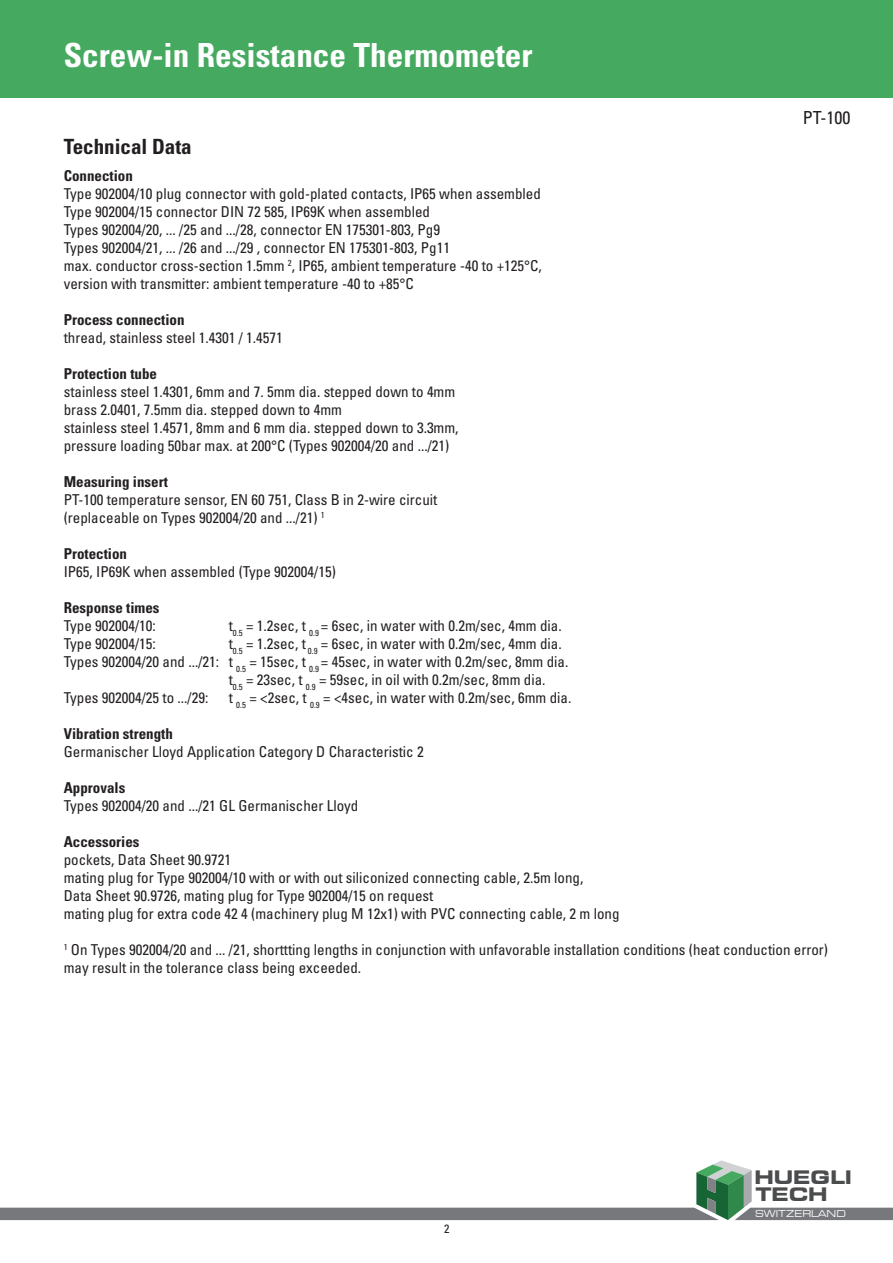
<style>
.page{position:relative;width:893px;height:1263px;background:#fff}
.page>*{position:absolute;margin:0;border:0;box-sizing:border-box;transform-origin:0 0}
.t1{font:700 condensed 33.15px "Univers LT Std";color:#fff}
.t2{font:700 condensed 21px "Univers LT Std";color:#231f20}
.t3{font:700 expanded 18.45px/17.9px "Square 721 BT";color:#4b4c4d}
.t4{font:condensed 18px "Univers LT Std";color:#231f20}
.t5{font:condensed 15px/18px "Univers LT Std";color:#231f20}
.t6{font:700 condensed 15px "Univers LT Std";color:#231f20}
.t7{font:condensed 12px "Univers LT Std";color:#231f20}
.t8{font:expanded 9.45px "Square 721 BT";color:#fff;scale:.96 1}
</style>
<div class="page">
<div style="left:0;top:0;width:893px;height:98px;background:#45aa5f"></div>
<svg style="left:0;top:1160px;width:893px;height:60px"></svg>
<p class="t1" style="left:64px;top:34px;width:470px">Screw-in Resistance Thermometer</p>
<p class="t4" style="left:803px;top:106px;width:49px">PT-100</p>
<p class="t2" style="left:64px;top:134px;width:129px">Technical Data</p>
<p class="t6" style="left:64px;top:167px;width:71px">Connection</p>
<p class="t5" style="left:64px;top:185px;width:479px">Type 902004/10 plug connector with gold-plated contacts, IP65 when assembled</p>
<p class="t5" style="left:64px;top:203px;width:368px">Type 902004/15 connector DIN 72 585, IP69K when assembled</p>
<p class="t5" style="left:64px;top:221px;width:378px">Types 902004/20, ... /25 and .../28, connector EN 175301-803, Pg9</p>
<p class="t5" style="left:64px;top:239px;width:388px">Types 902004/21, ... /26 and .../29 , connector EN 175301-803, Pg11</p>
<p class="t5" style="left:64px;top:257px;width:480px">max. conductor cross-section 1.5mm <sup>2</sup>, IP65, ambient temperature -40 to +125°C,</p>
<p class="t5" style="left:64px;top:275px;width:352px">version with transmitter: ambient temperature -40 to +85°C</p>
<p class="t6" style="left:64px;top:311px;width:122px">Process connection</p>
<p class="t5" style="left:64px;top:329px;width:221px">thread, stainless steel 1.4301 / 1.4571</p>
<p class="t6" style="left:64px;top:365px;width:95px">Protection tube</p>
<p class="t5" style="left:64px;top:383px;width:393px">stainless steel 1.4301, 6mm and 7. 5mm dia. stepped down to 4mm</p>
<p class="t5" style="left:64px;top:401px;width:280px">brass 2.0401, 7.5mm dia. stepped down to 4mm</p>
<p class="t5" style="left:64px;top:419px;width:396px">stainless steel 1.4571, 8mm and 6 mm dia. stepped down to 3.3mm,</p>
<p class="t5" style="left:64px;top:437px;width:387px">pressure loading 50bar max. at 200°C (Types 902004/20 and .../21)</p>
<p class="t6" style="left:64px;top:473px;width:106px">Measuring insert</p>
<p class="t5" style="left:64px;top:491px;width:375px">PT-100 temperature sensor, EN 60 751, Class B in 2-wire circuit</p>
<p class="t5" style="left:64px;top:509px;width:262px">(replaceable on Types 902004/20 and .../21) <sup>1</sup></p>
<p class="t6" style="left:64px;top:545px;width:65px">Protection</p>
<p class="t5" style="left:64px;top:563px;width:274px">IP65, IP69K when assembled (Type 902004/15)</p>
<p class="t6" style="left:64px;top:599px;width:97px">Response times</p>
<p class="t5" style="left:64px;top:617px;width:94px">Type 902004/10:</p>
<p class="t5" style="left:229px;top:617px;width:334px">t<sub>0.5</sub> = 1.2sec, t <sub>0.9</sub> = 6sec, in water with 0.2m/sec, 4mm dia.</p>
<p class="t5" style="left:64px;top:635px;width:94px">Type 902004/15:</p>
<p class="t5" style="left:229px;top:635px;width:334px">t<sub>0.5</sub> = 1.2sec, t <sub>0.9</sub> = 6sec, in water with 0.2m/sec, 4mm dia.</p>
<p class="t5" style="left:64px;top:653px;width:506px">Types 902004/20 and .../21: t <sub>0.5</sub> = 15sec, t <sub>0.9</sub> = 45sec, in water with 0.2m/sec, 8mm dia.</p>
<p class="t5" style="left:229px;top:671px;width:318px">t<sub>0.5</sub> = 23sec, t <sub>0.9</sub> = 59sec, in oil with 0.2m/sec, 8mm dia.</p>
<p class="t5" style="left:64px;top:689px;width:146px">Types 902004/25 to .../29:</p>
<p class="t5" style="left:229px;top:689px;width:344px">t <sub>0.5</sub> = &lt;2sec, t <sub>0.9</sub> = &lt;4sec, in water with 0.2m/sec, 6mm dia.</p>
<p class="t6" style="left:64px;top:725px;width:111px">Vibration strength</p>
<p class="t5" style="left:64px;top:743px;width:361px">Germanischer Lloyd Application Category D Characteristic 2</p>
<p class="t6" style="left:64px;top:779px;width:63px">Approvals</p>
<p class="t5" style="left:64px;top:797px;width:296px">Types 902004/20 and .../21 GL Germanischer Lloyd</p>
<p class="t6" style="left:64px;top:833px;width:77px">Accessories</p>
<p class="t5" style="left:64px;top:851px;width:169px">pockets, Data Sheet 90.9721</p>
<p class="t5" style="left:64px;top:869px;width:521px">mating plug for Type 902004/10 with or with out siliconized connecting cable, 2.5m long,</p>
<p class="t5" style="left:64px;top:887px;width:371px">Data Sheet 90.9726, mating plug for Type 902004/15 on request</p>
<p class="t5" style="left:64px;top:905px;width:557px">mating plug for extra code 42 4 (machinery plug M 12x1) with PVC connecting cable, 2 m long</p>
<p class="t5" style="left:64px;top:941px;width:766px"><sup>1</sup> On Types 902004/20 and ... /21, shorttting lengths in conjunction with unfavorable installation conditions (heat conduction error) may result in the tolerance class being exceeded.</p>
<p class="t7" style="left:444px;top:1221px;width:7px">2</p>
<p class="t3" style="left:754px;top:1168px;width:99px">HUEGLI<br>TECH</p>
<p class="t8" style="left:755px;top:1208px;width:96px">SWITZERLAND</p>
</div>
